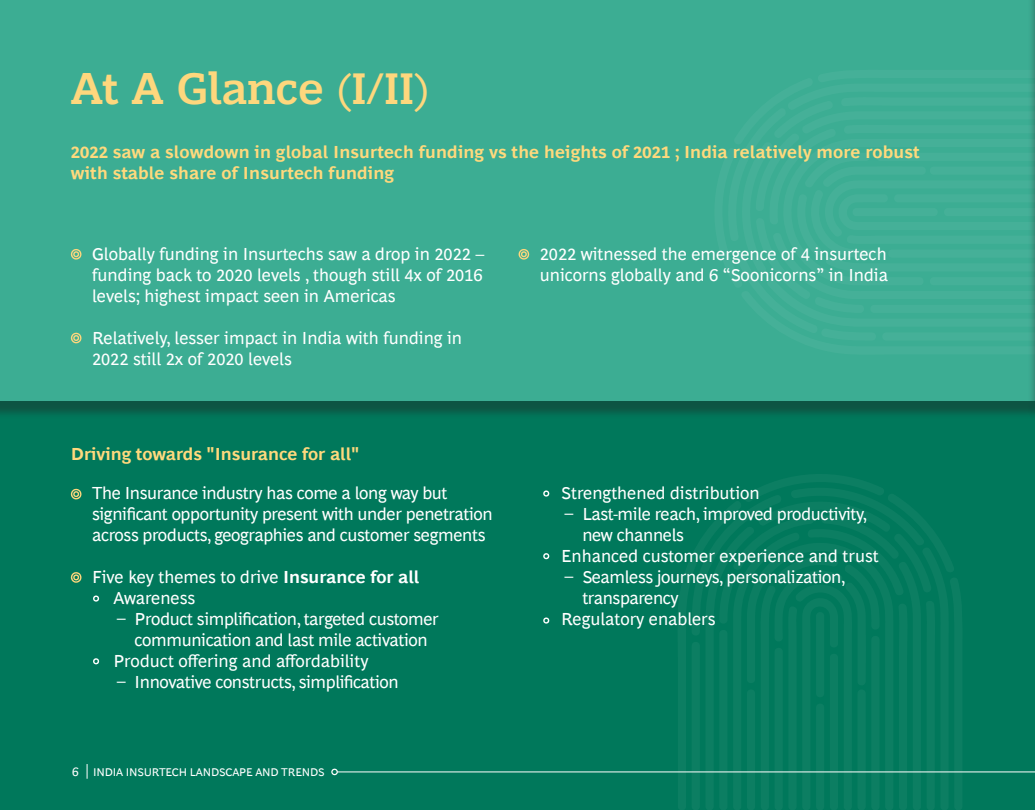
<style>
.page{position:relative;width:1035px;height:810px;background:#fff}
.page>*{position:absolute;margin:0;border:0;box-sizing:border-box;transform-origin:0 0}
.t1{font:700 45px "Henderson BCG Mod";color:#fed77d}
.Body_Copt_Pt14{font:17.5px/21px "Henderson BCG Sans";letter-spacing:-.02em;color:#fff}
.Body_Copt_Pt14-2{font:17.5px/21px "Henderson BCG Sans";color:#fff}
.Body_Header_Pt14{font:700 17.5px/21px "Henderson BCG Sans";letter-spacing:.01em;color:#ffd97d}
.t2{font:12.5px "Henderson BCG Sans";color:#fff}
.t3{font:11.25px "Henderson BCG Sans";letter-spacing:-.015em;color:#fff}
.s1{font-weight:700}
</style>
<div class="page">
<div style="left:0;top:401px;width:1035px;height:409px;background:#00785b"></div>
<div style="left:0;top:0;width:1035px;height:419px;background:#231f20;opacity:.4"></div>
<div style="left:0;top:0;width:1035px;height:401px;background:#3cad93"></div>
<svg style="left:677px;top:474px;width:286px;height:336px"></svg>
<div style="left:1028px;top:0;width:7px;height:419px;background:#3ba189"></div>
<hr style="left:1034px;top:0;width:1px;height:401px;background:#005c45">
<svg style="left:71px;top:249px;width:11px;height:11px"></svg>
<svg style="left:518px;top:249px;width:12px;height:11px"></svg>
<svg style="left:71px;top:332px;width:11px;height:12px"></svg>
<svg style="left:71px;top:488px;width:11px;height:12px"></svg>
<svg style="left:71px;top:572px;width:11px;height:11px"></svg>
<svg style="left:93px;top:595px;width:6px;height:7px"></svg>
<svg style="left:543px;top:490px;width:7px;height:7px"></svg>
<svg style="left:543px;top:553px;width:7px;height:7px"></svg>
<svg style="left:543px;top:617px;width:7px;height:7px"></svg>
<svg style="left:93px;top:658px;width:6px;height:7px"></svg>
<svg style="left:87px;top:764px;width:1px;height:15px"></svg>
<div style="left:331px;top:769px;width:7px;height:6px;border:1px solid #fff;border-radius:50%"></div>
<hr style="left:337px;top:772px;width:698px;height:1px;background:#fff">
<p class="t1" style="left:71px;top:56px;width:360px">At A Glance (I/II)</p>
<p class="Body_Header_Pt14" style="left:71px;top:140px;width:851px">2022 saw a slowdown in global Insurtech funding vs the heights of 2021 ; India relatively more robust with stable share of Insurtech funding</p>
<p class="Body_Copt_Pt14" style="left:92px;top:242px;width:394px;text-align:justify">Globally funding in Insurtechs saw a drop in 2022 – funding back to 2020 levels , though still 4x of 2016 levels; highest impact seen in Americas</p>
<p class="Body_Copt_Pt14-2" style="left:92px;top:326px;width:372px">Relatively, lesser impact in India with funding in<br>2022 still 2x of 2020 levels</p>
<p class="Body_Header_Pt14" style="left:71px;top:442px;width:290px">Driving towards "Insurance for all"</p>
<p class="Body_Copt_Pt14" style="left:92px;top:482px;width:402px">The Insurance industry has come a long way but significant opportunity present with under penetration across products, geographies and customer segments</p>
<p class="Body_Copt_Pt14-2" style="left:92px;top:566px;width:329px">Five key themes to drive <span class="s1">Insurance for all</span></p>
<p class="Body_Copt_Pt14-2" style="left:113px;top:587px;width:83px">Awareness</p>
<p class="Body_Copt_Pt14" style="left:135px;top:608px;width:306px">Product simplification, targeted customer communication and last mile activation</p>
<p class="Body_Copt_Pt14-2" style="left:113px;top:650px;width:257px">Product offering and affordability</p>
<p class="Body_Copt_Pt14" style="left:135px;top:671px;width:266px">Innovative constructs, simplification</p>
<p class="t2" style="left:72px;top:762px;width:8px">6</p>
<p class="t3" style="left:93px;top:764px;width:233px">INDIA INSURTECH LANDSCAPE AND TRENDS</p>
<p class="Body_Copt_Pt14-2" style="left:540px;top:242px;width:350px">2022 witnessed the emergence of 4 insurtech unicorns globally and 6 “Soonicorns” in India</p>
<p class="Body_Copt_Pt14-2" style="left:561px;top:482px;width:200px">Strengthened distribution</p>
<p class="Body_Copt_Pt14" style="left:582px;top:503px;width:287px">Last-mile reach, improved productivity, new channels</p>
<p class="Body_Copt_Pt14-2" style="left:561px;top:545px;width:319px">Enhanced customer experience and trust</p>
<p class="Body_Copt_Pt14" style="left:582px;top:566px;width:265px">Seamless journeys, personalization, transparency</p>
<p class="Body_Copt_Pt14-2" style="left:561px;top:608px;width:156px">Regulatory enablers</p>
</div>
